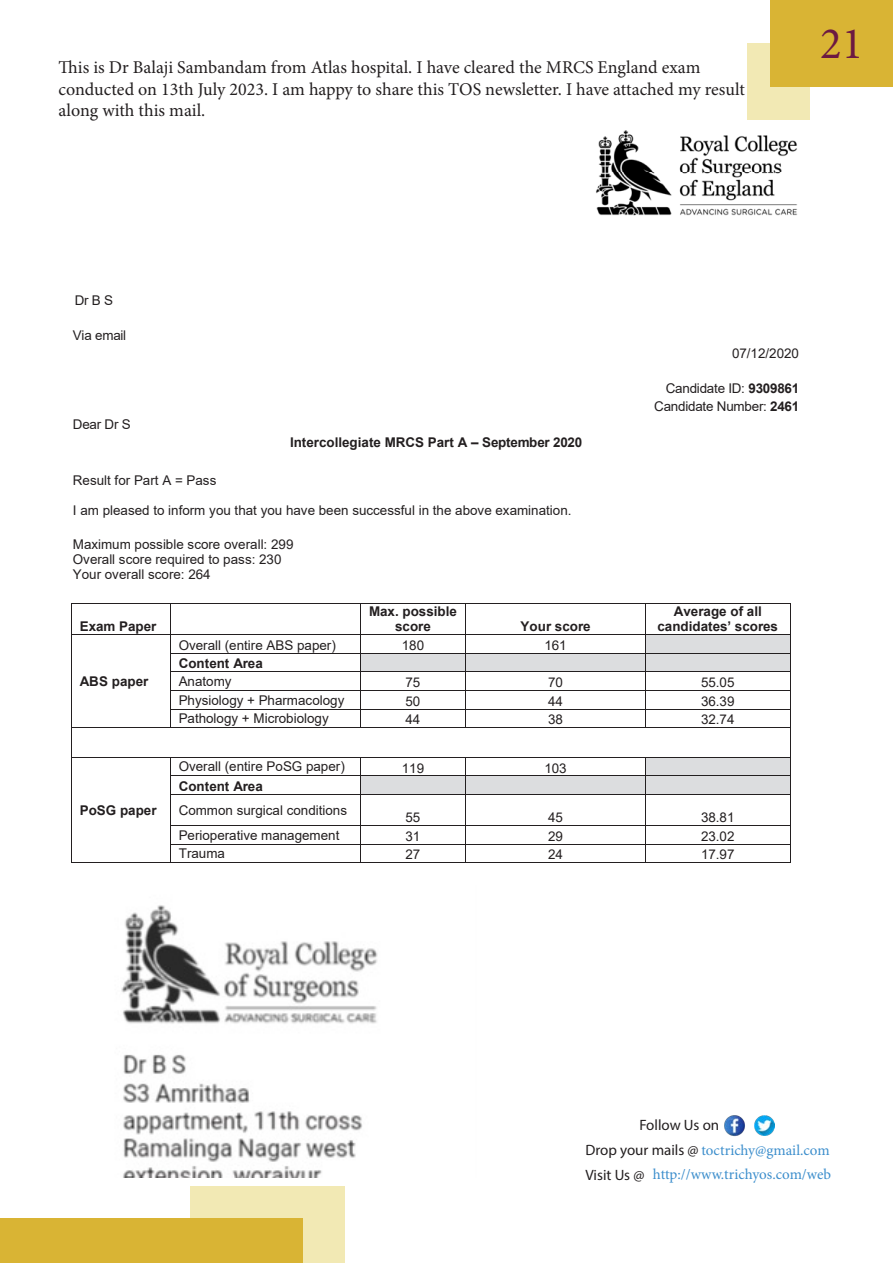
<style>
.page{position:relative;width:893px;height:1263px;background:#fff}
.page>*{position:absolute;margin:0;border:0;box-sizing:border-box;transform-origin:0 0}
.t1{font:45px "Minion Pro";color:#6c1942}
.t2{font:18px/21.6px "Minion Pro";letter-spacing:-.005em;color:#231f20}
.t3{font:15px "Minion Pro";color:#3c8ecc}
.t4{font:15px "Myriad Pro";color:#231f20}
.t5{font:13.35px/15.5px "Arial";color:#231f20}
.t6{font:700 13.35px/15.5px "Arial";color:#231f20;text-align:center}
.s1{font-weight:700}
.s2{font-weight:400}
.s3{font-family:"Myriad Pro";color:#231f20}
</style>
<div class="page">
<div style="left:748px;top:43px;width:62px;height:77px;background:#f2e9b4"></div>
<div style="left:770px;top:0;width:123px;height:86px;background:#d9b434"></div>
<div style="left:191px;top:1187px;width:154px;height:76px;background:#f2e9b4"></div>
<div style="left:0;top:1218px;width:302px;height:45px;background:#d9b434"></div>
<img style="left:724px;top:1115px;width:21px;height:22px">
<img style="left:754px;top:1115px;width:20px;height:20px">
<img style="left:121px;top:905px;width:257px;height:273px">
<img style="left:596px;top:130px;width:201px;height:86px">
<hr style="left:71px;top:603px;width:720px;height:1px;background:#231f20">
<hr style="left:71px;top:603px;width:1px;height:31px;background:#231f20">
<hr style="left:170px;top:603px;width:1px;height:31px;background:#231f20">
<hr style="left:360px;top:603px;width:1px;height:31px;background:#231f20">
<hr style="left:466px;top:603px;width:1px;height:31px;background:#231f20">
<hr style="left:645px;top:603px;width:1px;height:31px;background:#231f20">
<hr style="left:790px;top:603px;width:1px;height:31px;background:#231f20">
<div style="left:645px;top:635px;width:145px;height:18px;background:#dcdddf"></div>
<hr style="left:71px;top:634px;width:720px;height:1px;background:#231f20">
<div style="left:360px;top:654px;width:106px;height:17px;background:#dcdddf"></div>
<div style="left:466px;top:654px;width:179px;height:17px;background:#dcdddf"></div>
<div style="left:645px;top:654px;width:145px;height:17px;background:#dcdddf"></div>
<hr style="left:170px;top:653px;width:621px;height:1px;background:#231f20">
<hr style="left:170px;top:671px;width:621px;height:1px;background:#231f20">
<hr style="left:170px;top:690px;width:621px;height:1px;background:#231f20">
<hr style="left:170px;top:709px;width:621px;height:1px;background:#231f20">
<svg style="left:170px;top:635px;width:1px;height:92px"></svg>
<svg style="left:360px;top:635px;width:1px;height:92px"></svg>
<svg style="left:645px;top:635px;width:1px;height:92px"></svg>
<hr style="left:71px;top:727px;width:720px;height:1px;background:#231f20">
<div style="left:645px;top:758px;width:145px;height:17px;background:#dcdddf"></div>
<hr style="left:71px;top:757px;width:720px;height:1px;background:#231f20">
<div style="left:360px;top:776px;width:106px;height:18px;background:#dcdddf"></div>
<div style="left:466px;top:776px;width:179px;height:18px;background:#dcdddf"></div>
<div style="left:645px;top:776px;width:145px;height:18px;background:#dcdddf"></div>
<hr style="left:170px;top:775px;width:621px;height:1px;background:#231f20">
<svg style="left:170px;top:758px;width:1px;height:36px"></svg>
<svg style="left:360px;top:758px;width:1px;height:36px"></svg>
<svg style="left:645px;top:758px;width:1px;height:36px"></svg>
<svg style="left:790px;top:635px;width:1px;height:159px"></svg>
<svg style="left:71px;top:635px;width:1px;height:160px"></svg>
<hr style="left:170px;top:794px;width:621px;height:1px;background:#231f20">
<hr style="left:71px;top:795px;width:1px;height:30px;background:#231f20">
<hr style="left:170px;top:795px;width:1px;height:30px;background:#231f20">
<hr style="left:360px;top:795px;width:1px;height:30px;background:#231f20">
<hr style="left:466px;top:795px;width:1px;height:30px;background:#231f20">
<hr style="left:645px;top:795px;width:1px;height:30px;background:#231f20">
<hr style="left:790px;top:795px;width:1px;height:30px;background:#231f20">
<hr style="left:170px;top:825px;width:621px;height:1px;background:#231f20">
<hr style="left:170px;top:844px;width:621px;height:1px;background:#231f20">
<svg style="left:71px;top:825px;width:1px;height:37px"></svg>
<hr style="left:71px;top:862px;width:99px;height:1px;background:#231f20">
<svg style="left:170px;top:826px;width:1px;height:37px"></svg>
<hr style="left:171px;top:862px;width:189px;height:1px;background:#231f20">
<svg style="left:360px;top:826px;width:1px;height:37px"></svg>
<hr style="left:361px;top:862px;width:105px;height:1px;background:#231f20">
<hr style="left:466px;top:862px;width:179px;height:1px;background:#231f20">
<svg style="left:645px;top:826px;width:1px;height:37px"></svg>
<hr style="left:646px;top:862px;width:144px;height:1px;background:#231f20">
<svg style="left:790px;top:826px;width:1px;height:37px"></svg>
<p class="t2" style="left:59px;top:57px;width:688px">This is Dr Balaji Sambandam from Atlas hospital. I have cleared the MRCS England exam conducted on 13th July 2023. I am happy to share this TOS newsletter. I have attached my result along with this mail.</p>
<h1 class="t1" style="left:820px;top:14px;width:45px">21</h1>
<p class="t5" style="left:75px;top:292px;width:40px">Dr B S</p>
<p class="t5" style="left:73px;top:327px;width:55px">Via email</p>
<p class="t5" style="left:73px;top:416px;width:59px">Dear Dr S</p>
<p class="t6" style="left:290px;top:434px;width:294px">Intercollegiate MRCS Part A – September 2020</p>
<p class="t5" style="left:73px;top:472px;width:145px">Result for Part A = Pass</p>
<p class="t5" style="left:73px;top:503px;width:500px">I am pleased to inform you that you have been successful in the above examination.</p>
<p class="t5" style="left:73px;top:536px;width:222px">Maximum possible score overall: 299<br>Overall score required to pass: 230<br>Your overall score: 264</p>
<p class="t6" style="left:80px;top:619px;width:78px">Exam Paper</p>
<p class="t6" style="left:369px;top:603px;width:89px">Max. possible score</p>
<p class="t6" style="left:521px;top:619px;width:72px">Your score</p>
<p class="t5" style="left:732px;top:345px;width:69px">07/12/2020</p>
<p class="t5" style="left:654px;top:380px;width:147px;line-height:17.7px;text-align:right">Candidate ID: <span class="s1">9309861<br></span>Candidate Number: <span class="s1">2461</span></p>
<p class="t6" style="left:657px;top:603px;width:122px">Average of all candidates’ scores</p>
<p class="t6" style="left:80px;top:674px;width:70px">ABS paper</p>
<p class="t6" style="left:80px;top:802px;width:78px">PoSG paper</p>
<p class="t5" style="left:179px;top:637px;width:159px">Overall (entire ABS paper)</p>
<p class="t5" style="left:402px;top:637px;width:24px">180</p>
<p class="t5" style="left:544px;top:637px;width:24px">161</p>
<p class="t6" style="left:179px;top:655px;width:86px;line-height:17.5px;text-align:left">Content Area<br><span class="s2">Anatomy</span></p>
<p class="t5" style="left:406px;top:675px;width:16px">75</p>
<p class="t5" style="left:548px;top:675px;width:16px">70</p>
<p class="t5" style="left:701px;top:675px;width:35px">55.05</p>
<p class="t5" style="left:179px;top:692px;width:167px">Physiology + Pharmacology</p>
<p class="t5" style="left:406px;top:693px;width:16px">50</p>
<p class="t5" style="left:548px;top:693px;width:16px">44</p>
<p class="t5" style="left:701px;top:693px;width:35px">36.39</p>
<p class="t5" style="left:179px;top:711px;width:152px">Pathology + Microbiology</p>
<p class="t5" style="left:406px;top:712px;width:16px">44</p>
<p class="t5" style="left:548px;top:712px;width:16px">38</p>
<p class="t5" style="left:701px;top:712px;width:35px">32.74</p>
<p class="t5" style="left:179px;top:759px;width:168px">Overall (entire PoSG paper)</p>
<p class="t5" style="left:402px;top:760px;width:24px">119</p>
<p class="t5" style="left:544px;top:760px;width:24px">103</p>
<p class="t5" style="left:179px;top:774px;width:170px;line-height:23.7px"><span class="s1">Content Area<br></span>Common surgical conditions</p>
<p class="t5" style="left:406px;top:810px;width:16px">55</p>
<p class="t5" style="left:548px;top:810px;width:16px">45</p>
<p class="t5" style="left:701px;top:810px;width:35px">38.81</p>
<p class="t5" style="left:179px;top:827px;width:162px">Perioperative management</p>
<p class="t5" style="left:406px;top:828px;width:16px">31</p>
<p class="t5" style="left:548px;top:828px;width:16px">29</p>
<p class="t5" style="left:701px;top:828px;width:35px">23.02</p>
<p class="t5" style="left:179px;top:846px;width:48px">Trauma</p>
<p class="t5" style="left:406px;top:847px;width:16px">27</p>
<p class="t5" style="left:548px;top:847px;width:16px">24</p>
<p class="t5" style="left:701px;top:847px;width:35px">17.97</p>
<p class="t4" style="left:639px;top:1115px;width:81px">Follow Us on</p>
<p class="t3" style="left:585px;top:1140px;width:246px"><span class="s3">Drop your mails @</span> toctrichy@gmail.com</p>
<p class="t4" style="left:585px;top:1166px;width:61px">Visit Us @</p>
<p class="t3" style="left:653px;top:1164px;width:180px">http://www.trichyos.com/web</p>
</div>
